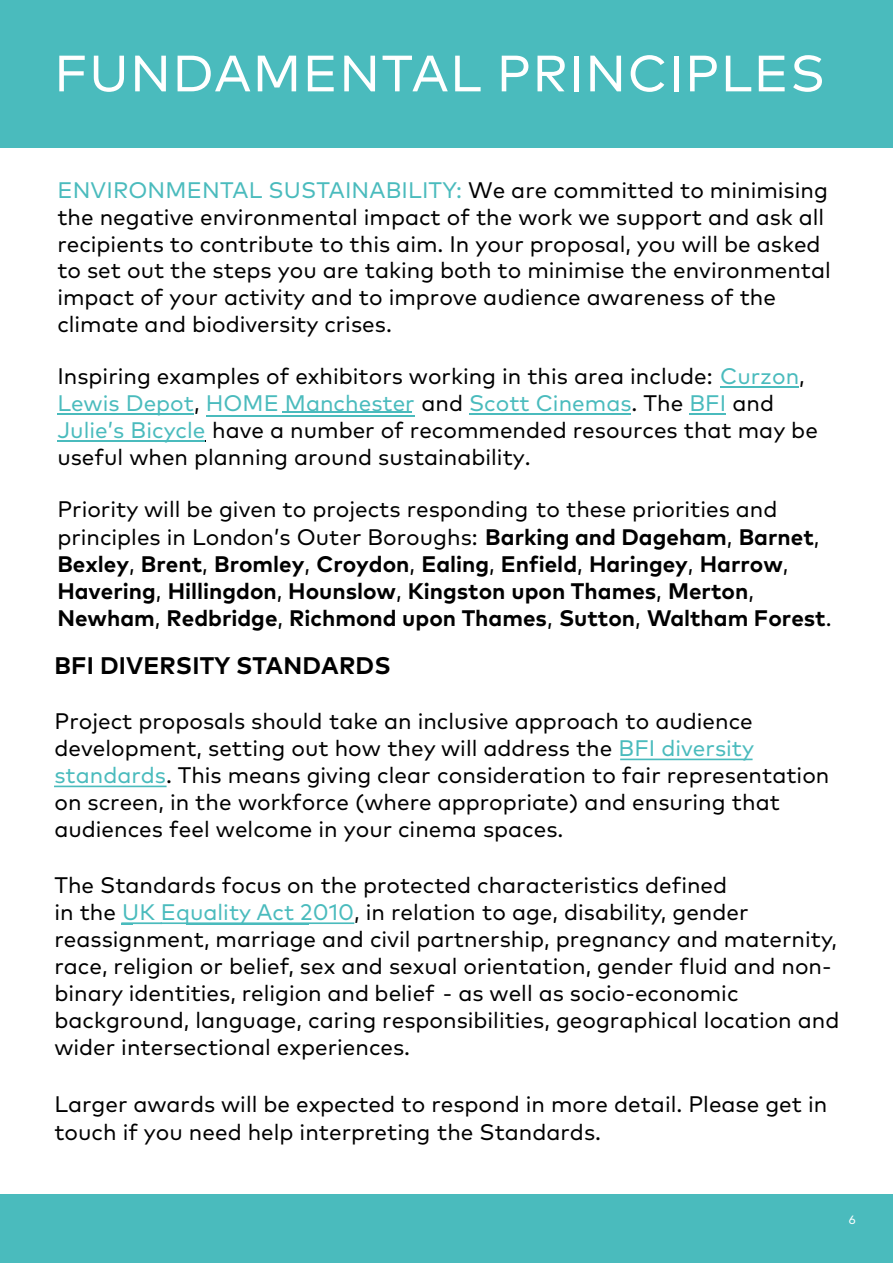
<style>
.page{position:relative;width:893px;height:1263px;background:#fff}
.page>*{position:absolute;margin:0;border:0;box-sizing:border-box;transform-origin:0 0}
.Pa1{font:51px "Mark OT";letter-spacing:.025em;color:#fff}
.t1{font:700 24px "Mark OT";letter-spacing:.005em;color:#000}
.t2{font:22.5px/27px "Mark OT";color:#000}
.t3{font:700 22.5px/27.2px "Mark OT";color:#000}
.t4{font:12px "Mark OT";color:#fff}
.s1{color:#4abbbd}
.s2{font-weight:400}
</style>
<div class="page">
<div style="left:0;top:1195px;width:893px;height:68px;background:#4abbbd"></div>
<div style="left:0;top:0;width:893px;height:147px;background:#4abbbd"></div>
<hr style="left:161px;top:922px;width:193px;height:2px;background:#4abbbd">
<hr style="left:121px;top:923px;width:41px;height:1px;background:#4abbbd">
<hr style="left:54px;top:786px;width:113px;height:1px;background:#4abbbd">
<hr style="left:620px;top:758px;width:133px;height:3px;background:#4abbbd">
<hr style="left:58px;top:440px;width:147px;height:2px;background:#4abbbd">
<hr style="left:690px;top:413px;width:36px;height:2px;background:#4abbbd">
<hr style="left:469px;top:413px;width:162px;height:2px;background:#4abbbd">
<hr style="left:282px;top:411px;width:129px;height:2px;background:#4abbbd">
<hr style="left:206px;top:415px;width:208px;height:2px;background:#4abbbd">
<hr style="left:58px;top:413px;width:136px;height:2px;background:#4abbbd">
<hr style="left:721px;top:386px;width:78px;height:2px;background:#4abbbd">
<hr style="left:187px;top:923px;width:122px;height:2px;background:#4abbbd">
<p class="Pa1" style="left:54px;top:42px;width:772px">FUNDAMENTAL PRINCIPLES</p>
<p class="t2" style="left:57px;top:176px;width:775px"><span class="s1">ENVIRONMENTAL SUSTAINABILITY:</span> We are committed to minimising the negative environmental impact of the work we support and ask all recipients to contribute to this aim. In your proposal, you will be asked to set out the steps you are taking both to minimise the environmental impact of your activity and to improve audience awareness of the climate and biodiversity crises.</p>
<p class="t2" style="left:57px;top:362px;width:762px">Inspiring examples of exhibitors working in this area include: <span class="s1">Curzon</span>, <span class="s1">Lewis Depot</span>, <span class="s1">HOME Manchester</span> and <span class="s1">Scott Cinemas</span>. The <span class="s1">BFI</span> and <span class="s1">Julie’s Bicycle</span> have a number of recommended resources that may be useful when planning around sustainability.</p>
<p class="t3" style="left:57px;top:495px;width:776px"><span class="s2">Priority will be given to projects responding to these priorities and principles in London’s Outer Boroughs:</span> Barking and Dageham<span class="s2">,</span> Barnet<span class="s2">, </span>Bexley<span class="s2">,</span> Brent<span class="s2">,</span> Bromley<span class="s2">,</span> Croydon<span class="s2">,</span> Ealing<span class="s2">,</span> Enfield<span class="s2">,</span> Haringey<span class="s2">,</span> Harrow<span class="s2">, </span>Havering<span class="s2">,</span> Hillingdon<span class="s2">,</span> Hounslow<span class="s2">,</span> Kingston upon Thames<span class="s2">,</span> Merton<span class="s2">, </span>Newham<span class="s2">,</span> Redbridge<span class="s2">,</span> Richmond upon Thames<span class="s2">,</span> Sutton<span class="s2">,</span> Waltham Forest<span class="s2">.</span></p>
<p class="t1" style="left:55px;top:649px;width:338px">BFI DIVERSITY STANDARDS</p>
<p class="t2" style="left:54px;top:707px;width:776px">Project proposals should take an inclusive approach to audience development, setting out how they will address the <span class="s1">BFI diversity standards</span>. This means giving clear consideration to fair representation on screen, in the workforce (where appropriate) and ensuring that audiences feel welcome in your cinema spaces.</p>
<p class="t2" style="left:54px;top:871px;width:786px">The Standards focus on the protected characteristics defined<br>in the <span class="s1">UK Equality Act 2010</span>, in relation to age, disability, gender reassignment, marriage and civil partnership, pregnancy and maternity, race, religion or belief, sex and sexual orientation, gender fluid and non&shy;binary identities, religion and belief - as well as socio-economic background, language, caring responsibilities, geographical location and wider intersectional experiences.</p>
<p class="t2" style="left:54px;top:1089px;width:774px;line-height:28.2px">Larger awards will be expected to respond in more detail. Please get in touch if you need help interpreting the Standards.</p>
<p class="t4" style="left:849px;top:1213px;width:8px">6</p>
</div>
